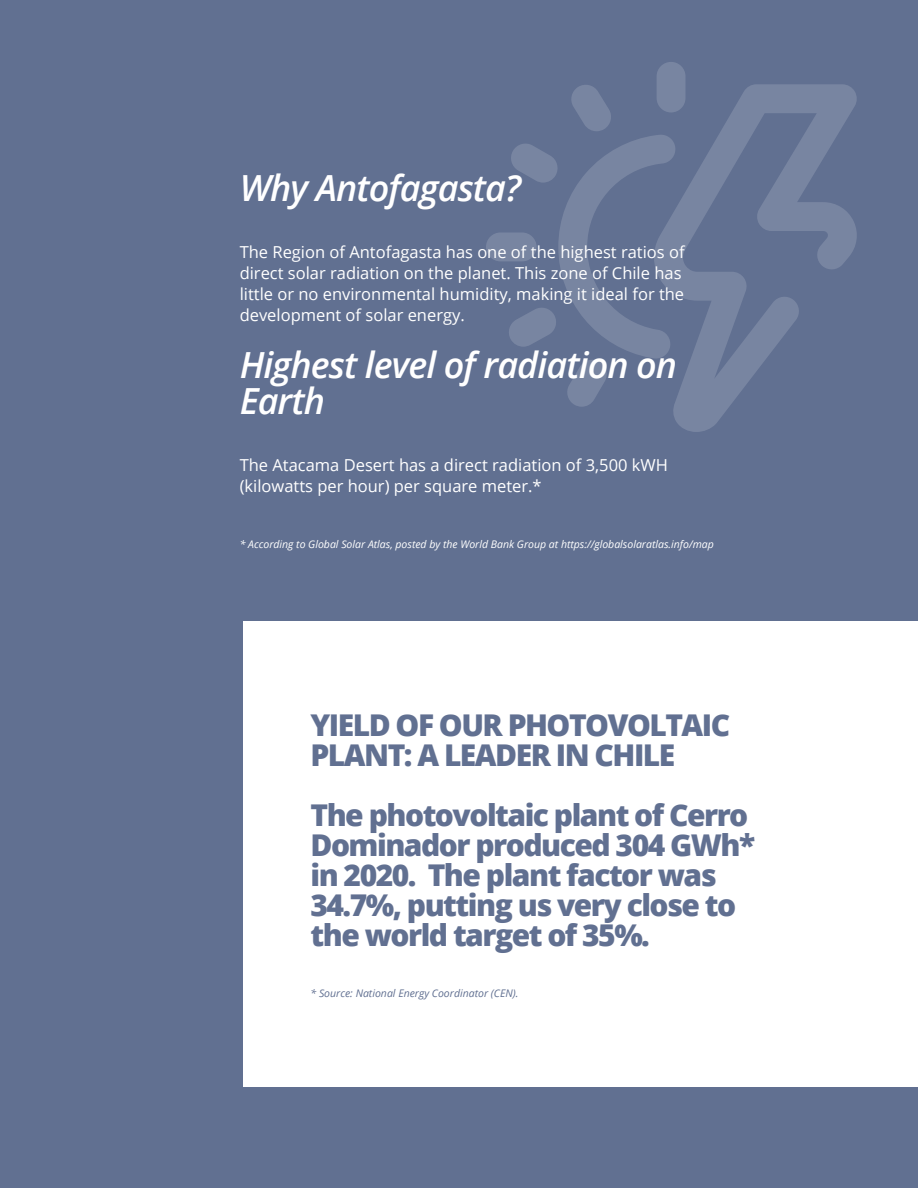
<style>
.page{position:relative;width:918px;height:1188px;background:#617091}
.page>*{position:absolute;margin:0;border:0;box-sizing:border-box;transform-origin:0 0}
.SUBTITULOS{font:italic 600 36px/36px "Open Sans";letter-spacing:-.025em;color:#fff}
.TITULOS{font:800 30px/30px "Open Sans";letter-spacing:-.05em;color:#617091}
.Body{font:16.5px/21px "Open Sans";color:#fff}
.pie-pagina{font:italic 10.5px "Open Sans";color:#fff}
.Body-2{font:italic 10.5px "Open Sans";color:#617091}
</style>
<div class="page">
<svg style="left:486px;top:62px;width:371px;height:370px"></svg>
<div style="left:243px;top:621px;width:675px;height:466px;background:#fff"></div>
<p class="SUBTITULOS" style="left:240px;top:169px;width:283px">Why Antofagasta?</p>
<p class="Body" style="left:240px;top:241px;width:446px">The Region of Antofagasta has one of the highest ratios of direct solar radiation on the planet. This zone of Chile has little or no environmental humidity, making it ideal for the development of solar energy.</p>
<p class="SUBTITULOS" style="left:240px;top:346px;width:439px">Highest level of radiation on<br>Earth</p>
<p class="Body" style="left:240px;top:454px;width:430px">The Atacama Desert has a direct radiation of 3,500 kWH (kilowatts per hour) per square meter.*</p>
<p class="pie-pagina" style="left:240px;top:537px;width:476px">* According to Global Solar Atlas, posted by the World Bank Group at https://globalsolaratlas.info/map</p>
<p class="TITULOS" style="left:310px;top:708px;width:421px">YIELD OF OUR PHOTOVOLTAIC<br>PLANT: A LEADER IN CHILE</p>
<p class="TITULOS" style="left:310px;top:798px;width:446px">The photovoltaic plant of Cerro<br>Dominador produced 304 GWh* in 2020. The plant factor was<br>34.7%, putting us very close to the world target of 35%.</p>
<p class="Body-2" style="left:310px;top:986px;width:209px">* Source: National Energy Coordinator (CEN).</p>
</div>
